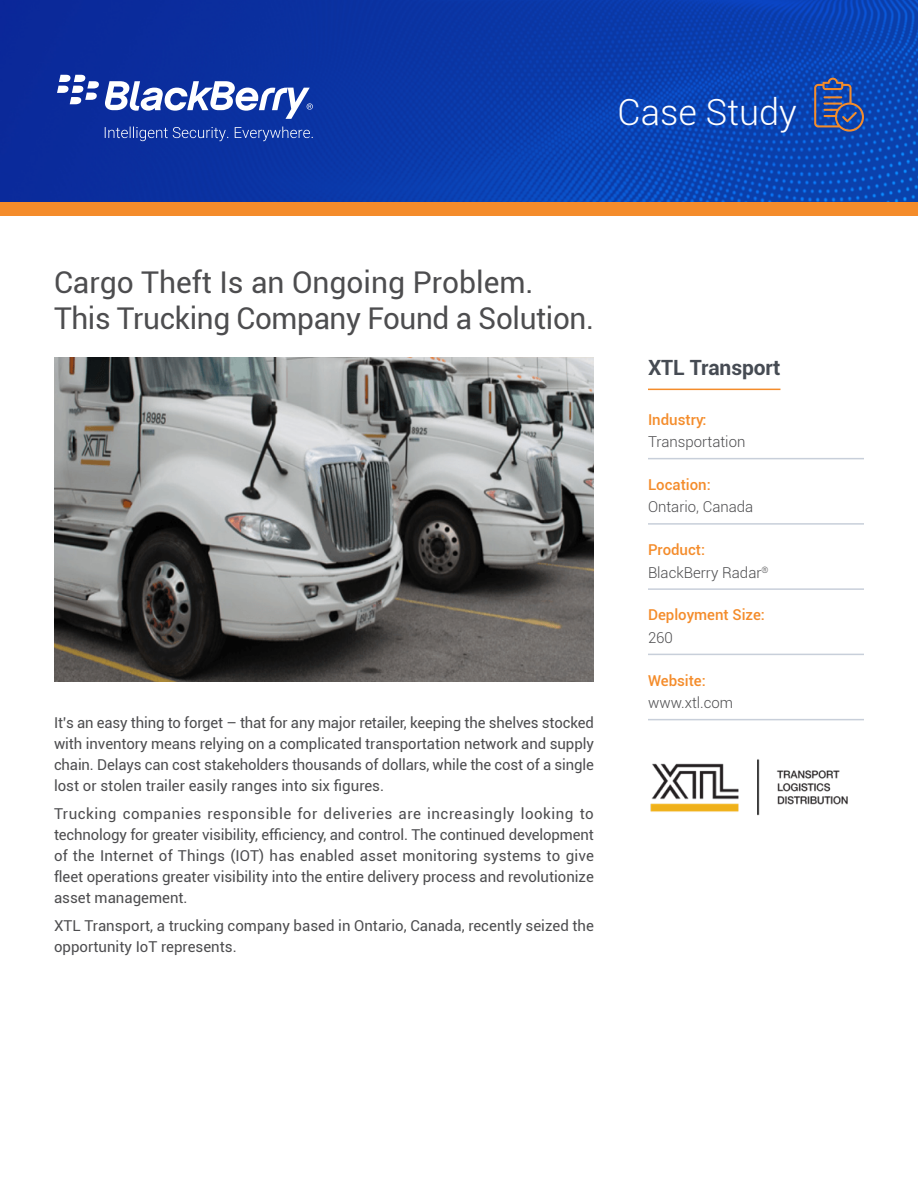
<style>
.page{position:relative;width:918px;height:1188px;background:#fff}
.page>*{position:absolute;margin:0;border:0;box-sizing:border-box;transform-origin:0 0}
.t1{font:300 36px "Roboto";color:#fff}
.t2{font:30px/36.8px "Roboto";letter-spacing:-.01em;color:#4d4d4f}
.t3{font:700 21px "Roboto";letter-spacing:-.005em;color:#464b53}
.t4{font:15px/21px "Roboto";color:#4d4d4f;text-align:justify}
.t5{font:300 15px/22.5px "Roboto";color:#4d4d4f}
.t6{font:500 15px "Roboto";color:#f48c2b}
.s1{font-weight:500;color:#f48c2b}
</style>
<div class="page">
<img style="left:0;top:0;width:918px;height:202px">
<div style="left:0;top:202px;width:918px;height:14px;background:#f48c2b"></div>
<svg style="left:814px;top:78px;width:50px;height:54px;background:#415592"></svg>
<img style="left:54px;top:358px;width:540px;height:324px">
<hr style="left:648px;top:389px;width:132px;height:1px;background:#f48c2b">
<hr style="left:648px;top:458px;width:216px;height:1px;background:#c8cfda">
<hr style="left:648px;top:523px;width:216px;height:2px;background:#c8cfda">
<hr style="left:648px;top:588px;width:216px;height:2px;background:#c8cfda">
<hr style="left:648px;top:654px;width:216px;height:1px;background:#c8cfda">
<hr style="left:648px;top:719px;width:216px;height:1px;background:#c8cfda">
<svg style="left:57px;top:75px;width:256px;height:44px"></svg>
<svg style="left:105px;top:127px;width:208px;height:14px;background:#3150ae"></svg>
<img style="left:650px;top:759px;width:198px;height:57px">
<h1 class="t1" style="left:618px;top:87px;width:181px">Case Study</h1>
<h2 class="t2" style="left:54px;top:262px;width:542px">Cargo Theft Is an Ongoing Problem.<br>This Trucking Company Found a Solution.</h2>
<p class="t4" style="left:54px;top:712px;width:542px">It’s an easy thing to forget – that for any major retailer, keeping the shelves stocked with inventory means relying on a complicated transportation network and supply chain. Delays can cost stakeholders thousands of dollars, while the cost of a single lost or stolen trailer easily ranges into six figures.</p>
<p class="t4" style="left:54px;top:803px;width:541px">Trucking companies responsible for deliveries are increasingly looking to technology for greater visibility, efficiency, and control. The continued development of the Internet of Things (IOT) has enabled asset monitoring systems to give fleet operations greater visibility into the entire delivery process and revolutionize asset management.</p>
<p class="t4" style="left:54px;top:914px;width:541px">XTL Transport, a trucking company based in Ontario, Canada, recently seized the opportunity IoT represents.</p>
<h3 class="t3" style="left:648px;top:353px;width:134px">XTL Transport</h3>
<p class="t6" style="left:648px;top:409px;width:60px">Industry:</p>
<p class="t5" style="left:648px;top:430px;width:99px">Transportation</p>
<p class="t6" style="left:648px;top:474px;width:64px">Location:</p>
<p class="t5" style="left:648px;top:495px;width:107px">Ontario, Canada</p>
<p class="t5" style="left:648px;top:538px;width:122px"><span class="s1">Product:<br></span>BlackBerry Radar<sup>®</sup></p>
<p class="t6" style="left:648px;top:604px;width:118px">Deployment Size:</p>
<p class="t5" style="left:648px;top:626px;width:26px">260</p>
<p class="t6" style="left:648px;top:670px;width:59px">Website:</p>
<p class="t5" style="left:648px;top:691px;width:87px">www.xtl.com</p>
</div>
